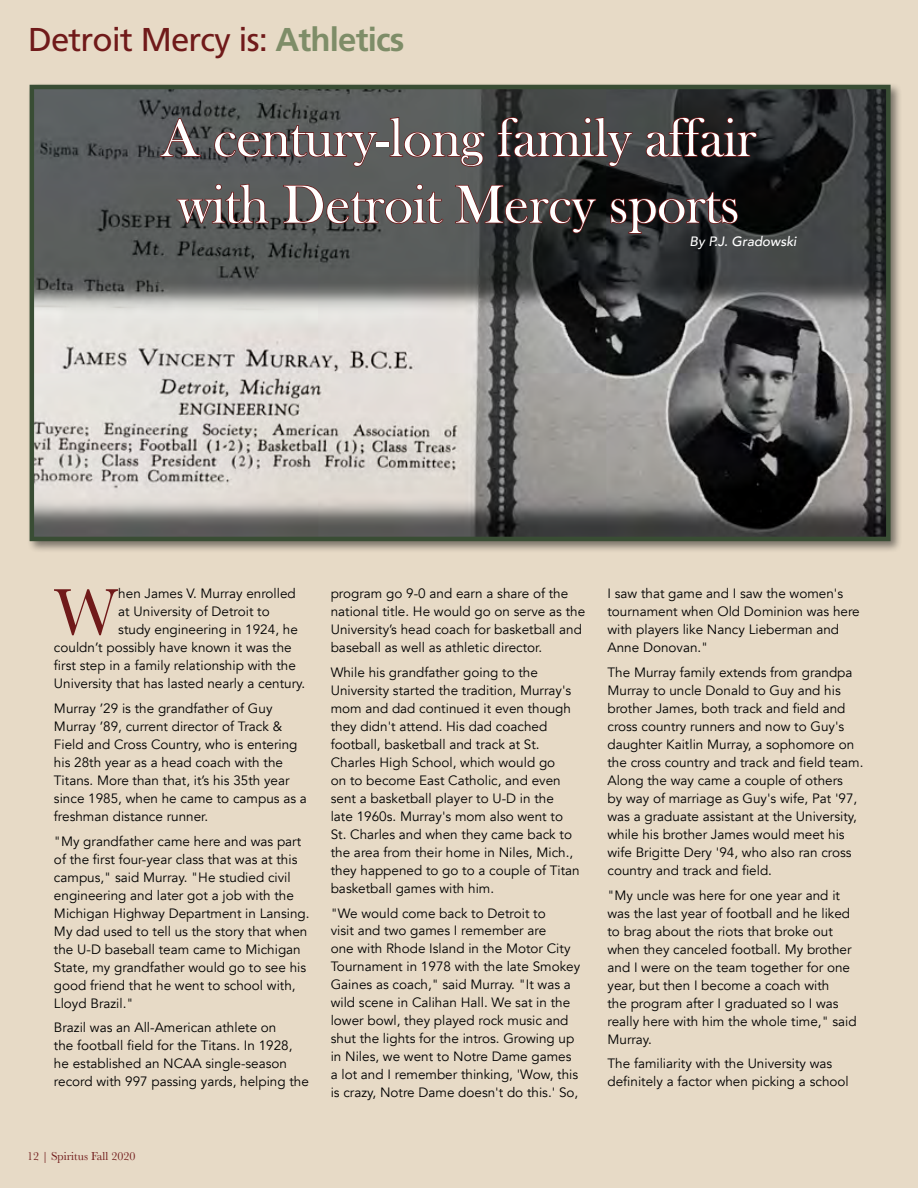
<style>
.page{position:relative;width:918px;height:1188px;background:#e7dac6}
.page>*{position:absolute;margin:0;border:0;box-sizing:border-box;transform-origin:0 0}
.Drop_Cap{font:67.8px "Baskerville";color:#701a1a}
.t1{font:55.5px/66.6px "Bask Old Face";color:#fff;text-align:center}
.Spiritus_NEW_Copy_Bo{font:33px "Frutiger LT Std";letter-spacing:-.025em;color:#701a1a}
.Spiritus_NEW_Copy_Bo-2{font:13.5px/18px "Avenir";color:#000}
.Drop_Cap-2{font:13.5px "Avenir";color:#000}
.Spiritus_NEW_Copy_Bo-3{font:italic 500 13.5px "Avenir";letter-spacing:-.005em;color:#fff}
.t2{font:12px "Baskerville";color:#701a1a}
.s1{font-weight:700;color:#7e8d68}
</style>
<div class="page">
<div style="left:27px;top:83px;width:875px;height:470px;background:#000;opacity:.47"></div>
<img style="left:35px;top:90px;width:851px;height:446px">
<div style="left:30px;top:85px;width:861px;height:456px;border:4px solid #394d34"></div>
<svg style="left:159px;top:117px;width:43px;height:41px;background:#574b4d"></svg>
<svg style="left:213px;top:124px;width:165px;height:44px;background:#5b4f50"></svg>
<div style="left:376px;top:142px;width:13px;height:5px;border:2px solid #701a1a"></div>
<svg style="left:389px;top:116px;width:97px;height:51px;background:#5d5150"></svg>
<svg style="left:497px;top:116px;width:136px;height:52px;background:#46393a"></svg>
<svg style="left:645px;top:116px;width:113px;height:42px;background:#372526"></svg>
<svg style="left:176px;top:183px;width:94px;height:42px;background:#5b4b4a"></svg>
<svg style="left:283px;top:183px;width:161px;height:42px;background:#5c4e4d"></svg>
<svg style="left:454px;top:183px;width:143px;height:54px;background:#3e3333"></svg>
<svg style="left:610px;top:191px;width:129px;height:44px;background:#322425"></svg>
<p class="Spiritus_NEW_Copy_Bo" style="left:28px;top:20px;width:378px">Detroit Mercy is: <span class="s1">Athletics</span></p>
<p class="t1" style="left:161px;top:106px;width:597px">A century-long family affair with Detroit Mercy sports</p>
<p class="Spiritus_NEW_Copy_Bo-3" style="left:690px;top:234px;width:108px">By P.J. Gradowski</p>
<p class="Drop_Cap" style="left:54px;top:569px;width:66px">W</p>
<p class="Drop_Cap-2" style="left:118px;top:586px;width:179px">hen James V. Murray enrolled</p>
<p class="Drop_Cap-2" style="left:118px;top:604px;width:153px">at University of Detroit to</p>
<p class="Drop_Cap-2" style="left:118px;top:622px;width:181px">study engineering in 1924, he</p>
<p class="Drop_Cap-2" style="left:54px;top:639px;width:239px">couldn’t possibly have known it was the</p>
<p class="Drop_Cap-2" style="left:54px;top:657px;width:243px">first step in a family relationship with the</p>
<p class="Drop_Cap-2" style="left:54px;top:675px;width:253px">University that has lasted nearly a century.</p>
<p class="Spiritus_NEW_Copy_Bo-2" style="left:54px;top:700px;width:254px">Murray ’29 is the grandfather of Guy Murray ’89, current director of Track &amp; Field and Cross Country, who is entering his 28th year as a head coach with the Titans. More than that, it’s his 35th year since 1985, when he came to campus as a freshman distance runner.</p>
<p class="Spiritus_NEW_Copy_Bo-2" style="left:54px;top:832px;width:257px">"My grandfather came here and was part of the first four-year class that was at this campus," said Murray. "He studied civil engineering and later got a job with the Michigan Highway Department in Lansing.<br>My dad used to tell us the story that when the U-D baseball team came to Michigan State, my grandfather would go to see his good friend that he went to school with, Lloyd Brazil."</p>
<p class="Spiritus_NEW_Copy_Bo-2" style="left:54px;top:1019px;width:257px">Brazil was an All-American athlete on<br>the football field for the Titans. In 1928, he established an NCAA single-season record with 997 passing yards, helping the</p>
<p class="t2" style="left:27px;top:1149px;width:110px">12 | Spiritus Fall 2020</p>
<p class="Spiritus_NEW_Copy_Bo-2" style="left:331px;top:585px;width:256px">program go 9-0 and earn a share of the national title. He would go on serve as the University’s head coach for basketball and baseball as well as athletic director.</p>
<p class="Spiritus_NEW_Copy_Bo-2" style="left:331px;top:663px;width:250px">While his grandfather going to the University started the tradition, Murray's mom and dad continued it even though they didn't attend. His dad coached football, basketball and track at St.<br>Charles High School, which would go<br>on to become East Catholic, and even sent a basketball player to U-D in the<br>late 1960s. Murray's mom also went to St. Charles and when they came back to the area from their home in Niles, Mich., they happened to go to a couple of Titan basketball games with him.</p>
<p class="Spiritus_NEW_Copy_Bo-2" style="left:331px;top:904px;width:251px">"We would come back to Detroit to<br>visit and two games I remember are<br>one with Rhode Island in the Motor City Tournament in 1978 with the late Smokey Gaines as coach," said Murray. "It was a wild scene in Calihan Hall. We sat in the lower bowl, they played rock music and shut the lights for the intros. Growing up in Niles, we went to Notre Dame games a lot and I remember thinking, 'Wow, this is crazy, Notre Dame doesn't do this.' So,</p>
<p class="Spiritus_NEW_Copy_Bo-2" style="left:607px;top:585px;width:254px">I saw that game and I saw the women's tournament when Old Dominion was here with players like Nancy Lieberman and<br>Anne Donovan."</p>
<p class="Spiritus_NEW_Copy_Bo-2" style="left:607px;top:664px;width:258px">The Murray family extends from grandpa Murray to uncle Donald to Guy and his brother James, both track and field and cross country runners and now to Guy's daughter Kaitlin Murray, a sophomore on the cross country and track and field team.<br>Along the way came a couple of others<br>by way of marriage as Guy's wife, Pat '97, was a graduate assistant at the University, while his brother James would meet his wife Brigitte Dery '94, who also ran cross country and track and field.</p>
<p class="Spiritus_NEW_Copy_Bo-2" style="left:607px;top:886px;width:251px">"My uncle was here for one year and it was the last year of football and he liked to brag about the riots that broke out when they canceled football. My brother and I were on the team together for one year, but then I become a coach with<br>the program after I graduated so I was really here with him the whole time," said Murray.</p>
<p class="Spiritus_NEW_Copy_Bo-2" style="left:607px;top:1055px;width:243px">The familiarity with the University was definitely a factor when picking a school</p>
</div>
